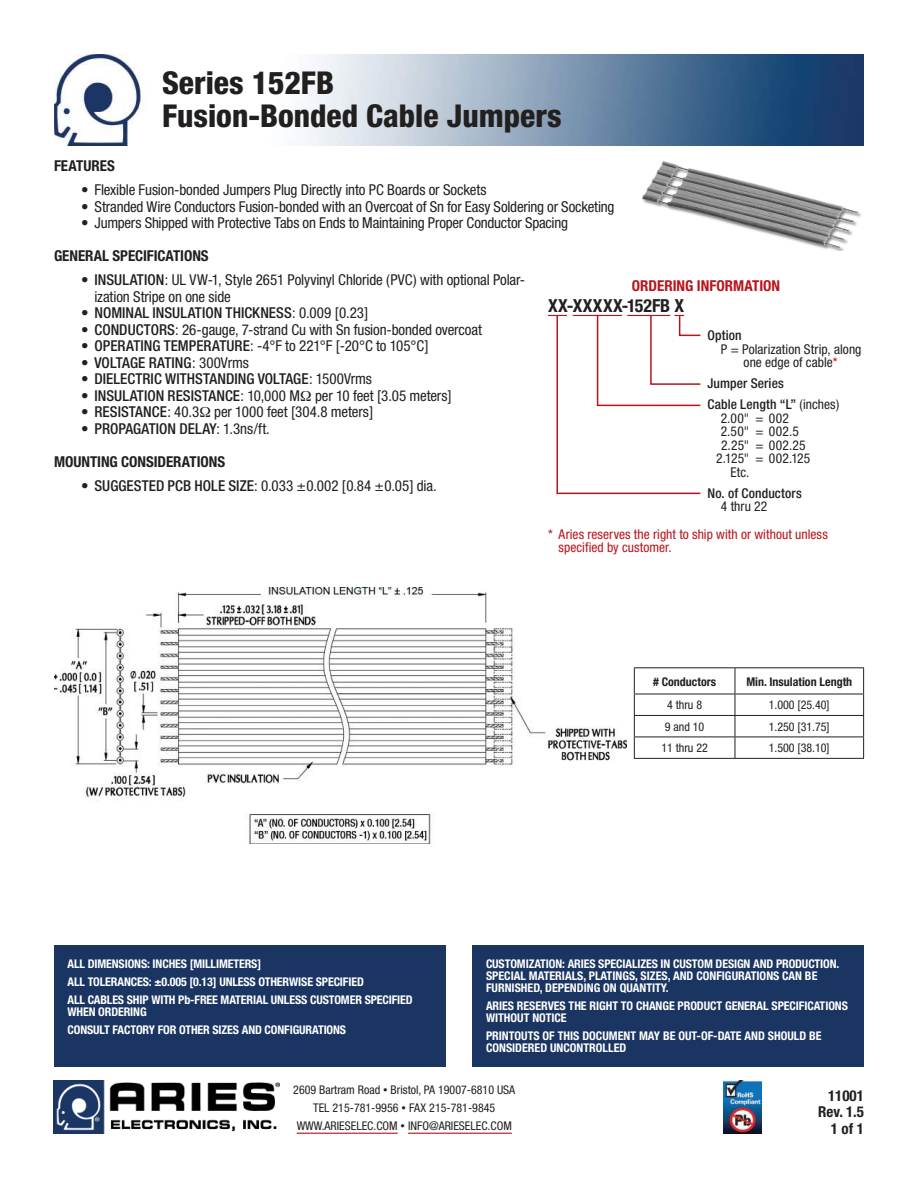
<style>
.page{position:relative;width:918px;height:1188px;background:#fff}
.page>*{position:absolute;margin:0;border:0;box-sizing:border-box;transform-origin:0 0}
.t1{font:800 condensed 31.5px/33px "Helvetica Neue";color:#221f1f}
.t2{font:700 condensed 18px "Helvetica Neue";letter-spacing:.025em;color:#221f1f}
.t3{font:condensed 15px/16.5px "Helvetica Neue";letter-spacing:-.01em;color:#221f1f}
.t4{font:500 condensed 15px "Helvetica Neue";color:#221f1f}
.t5{font:700 condensed 15px/16.5px "Helvetica Neue";color:#221f1f;text-align:right}
.t6{font:700 condensed 15px "Helvetica Neue";color:#ba1319}
.t7{font:condensed 13.5px/13.5px "Helvetica Neue";letter-spacing:.01em;color:#221f1f;text-align:center}
.t8{font:condensed 13.5px/13.5px "Helvetica Neue";letter-spacing:.005em;color:#ba1319}
.t9{font:500 condensed 13.5px/21px "Helvetica Neue";letter-spacing:.01em;color:#221f1f}
.t10{font:700 condensed 12px/12px "Helvetica Neue";letter-spacing:-.01em;color:#fff}
.t11{font:condensed 12px/18px "Helvetica Neue";color:#221f1f;text-align:center}
.t12{font:700 condensed 12px "Helvetica Neue";color:#221f1f}
.s1{font-weight:500}
.s2{font-weight:400}
.s3{color:#ba1319}
.s4{font-size:9px}
</style>
<div class="page">
<img style="left:54px;top:54px;width:810px;height:92px">
<hr style="left:297px;top:1133px;width:101px;height:1px;background:#ba1319">
<hr style="left:408px;top:1133px;width:104px;height:1px;background:#ba1319">
<img style="left:54px;top:1080px;width:225px;height:54px">
<img style="left:724px;top:1080px;width:37px;height:54px">
<div style="left:54px;top:945px;width:392px;height:121px;background:#1b3563"></div>
<div style="left:473px;top:945px;width:391px;height:121px;background:#1b3563"></div>
<hr style="left:634px;top:667px;width:101px;height:1px;background:#221f1f">
<hr style="left:735px;top:667px;width:129px;height:1px;background:#221f1f">
<hr style="left:634px;top:694px;width:101px;height:1px;background:#221f1f">
<hr style="left:735px;top:694px;width:129px;height:1px;background:#221f1f">
<hr style="left:634px;top:715px;width:101px;height:1px;background:#221f1f">
<hr style="left:735px;top:715px;width:129px;height:1px;background:#221f1f">
<hr style="left:634px;top:737px;width:101px;height:1px;background:#221f1f">
<svg style="left:634px;top:668px;width:1px;height:90px"></svg>
<hr style="left:735px;top:737px;width:129px;height:1px;background:#221f1f">
<svg style="left:735px;top:668px;width:1px;height:90px"></svg>
<svg style="left:863px;top:668px;width:1px;height:90px"></svg>
<hr style="left:634px;top:758px;width:101px;height:1px;background:#221f1f">
<hr style="left:735px;top:758px;width:129px;height:1px;background:#221f1f">
<svg style="left:548px;top:314px;width:153px;height:181px"></svg>
<img style="left:642px;top:161px;width:219px;height:89px">
<img style="left:54px;top:588px;width:572px;height:256px">
<h1 class="t1" style="left:162px;top:68px;width:401px">Series 152FB<br>Fusion-Bonded Cable Jumpers</h1>
<p class="t5" style="left:54px;top:159px;width:62px">FEATURES</p>
<p class="t3" style="left:81px;top:181px;width:407px">• Flexible Fusion-bonded Jumpers Plug Directly into PC Boards or Sockets</p>
<p class="t3" style="left:81px;top:198px;width:535px">• Stranded Wire Conductors Fusion-bonded with an Overcoat of Sn for Easy Soldering or Socketing</p>
<p class="t3" style="left:81px;top:214px;width:489px">• Jumpers Shipped with Protective Tabs on Ends to Maintaining Proper Conductor Spacing</p>
<p class="t5" style="left:54px;top:249px;width:156px">GENERAL SPECIFICATIONS</p>
<p class="t3" style="left:94px;top:271px;width:432px;text-indent:-14px">• <span class="s1">INSULATION</span>: UL VW-1, Style 2651 Polyvinyl Chloride (PVC) with optional Polar&shy;ization Stripe on one side</p>
<p class="t4" style="left:81px;top:307px;width:289px"><span class="s2">•</span> NOMINAL INSULATION THICKNESS<span class="s2">: 0.009 [0.23]</span></p>
<p class="t3" style="left:81px;top:321px;width:402px">• <span class="s1">CONDUCTORS</span>: 26-gauge, 7-strand Cu with Sn fusion-bonded overcoat</p>
<p class="t3" style="left:81px;top:337px;width:349px">• <span class="s1">OPERATING TEMPERATURE</span>: -4°F to 221°F [-20°C to 105°C]</p>
<p class="t4" style="left:81px;top:357px;width:169px"><span class="s2">•</span> VOLTAGE RATING<span class="s2">: 300Vrms</span></p>
<p class="t4" style="left:81px;top:373px;width:293px"><span class="s2">•</span> DIELECTRIC WITHSTANDING VOLTAGE<span class="s2">: 1500Vrms</span></p>
<p class="t3" style="left:81px;top:387px;width:372px">• <span class="s1">INSULATION RESISTANCE</span>: 10,000 M per 10 feet [3.05 meters]</p>
<p class="t3" style="left:81px;top:403px;width:294px">• <span class="s1">RESISTANCE</span>: 40.3 per 1000 feet [304.8 meters]</p>
<p class="t4" style="left:81px;top:423px;width:190px"><span class="s2">•</span> PROPAGATION DELAY<span class="s2">: 1.3ns/ft.</span></p>
<p class="t5" style="left:54px;top:454px;width:173px">MOUNTING CONSIDERATIONS</p>
<p class="t3" style="left:81px;top:477px;width:357px">• <span class="s1">SUGGESTED PCB HOLE SIZE</span>: 0.033 ±0.002 [0.84 ±0.05] dia.</p>
<p class="t6" style="left:632px;top:280px;width:150px">ORDERING INFORMATION</p>
<p class="t2" style="left:548px;top:299px;width:138px">XX-XXXXX-152FB X</p>
<p class="t9" style="left:707px;top:326px;width:36px">Option</p>
<p class="t7" style="left:721px;top:342px;width:142px">P = Polarization Strip, along one edge of cable<span class="s3">*</span></p>
<p class="t9" style="left:707px;top:374px;width:134px">Jumper Series<br>Cable Length “L” <span class="s2">(inches)</span></p>
<p class="t7" style="left:721px;top:413px;width:70px">2.00" = 002</p>
<p class="t7" style="left:721px;top:426px;width:80px">2.50" = 002.5</p>
<p class="t7" style="left:721px;top:440px;width:86px">2.25" = 002.25</p>
<p class="t7" style="left:716px;top:453px;width:96px">2.125" = 002.125</p>
<p class="t7" style="left:731px;top:465px;width:20px">Etc.</p>
<p class="t9" style="left:707px;top:484px;width:96px">No. of Conductors</p>
<p class="t7" style="left:721px;top:500px;width:48px">4 thru 22</p>
<p class="t8" style="left:559px;top:527px;width:271px;text-indent:-10px">* Aries reserves the right to ship with or without unless specified by customer.</p>
<p class="t12" style="left:653px;top:677px;width:65px"># Conductors</p>
<p class="t12" style="left:746px;top:677px;width:107px">Min. Insulation Length</p>
<p class="t11" style="left:667px;top:696px;width:37px">4 thru 8</p>
<p class="t11" style="left:769px;top:697px;width:62px">1.000 [25.40]</p>
<p class="t11" style="left:665px;top:718px;width:41px">9 and 10</p>
<p class="t11" style="left:769px;top:719px;width:62px">1.250 [31.75]</p>
<p class="t11" style="left:661px;top:739px;width:48px">11 thru 22</p>
<p class="t11" style="left:769px;top:740px;width:62px">1.500 [38.10]</p>
<p class="t10" style="left:68px;top:955px;width:347px;line-height:18px">ALL DIMENSIONS: INCHES [MILLIMETERS]<br>ALL TOLERANCES: ±0.005 [0.13] UNLESS OTHERWISE SPECIFIED<br>ALL CABLES SHIP WITH Pb-FREE MATERIAL UNLESS CUSTOMER SPECIFIED</p>
<p class="t10" style="left:68px;top:1003px;width:280px;line-height:18px">WHEN ORDERING<br>CONSULT FACTORY FOR OTHER SIZES AND CONFIGURATIONS</p>
<p class="t10" style="left:486px;top:959px;width:355px">CUSTOMIZATION: ARIES SPECIALIZES IN CUSTOM DESIGN AND PRODUCTION.<br>SPECIAL MATERIALS, PLATINGS, SIZES, AND CONFIGURATIONS CAN BE<br>FURNISHED, DEPENDING ON QUANTITY.</p>
<p class="t10" style="left:486px;top:1001px;width:364px">ARIES RESERVES THE RIGHT TO CHANGE PRODUCT GENERAL SPECIFICATIONS<br>WITHOUT NOTICE</p>
<p class="t10" style="left:486px;top:1031px;width:337px">PRINTOUTS OF THIS DOCUMENT MAY BE OUT-OF-DATE AND SHOULD BE<br>CONSIDERED UNCONTROLLED</p>
<p class="t11" style="left:293px;top:1082px;width:223px">2609 Bartram Road <span class="s4">•</span> Bristol, PA 19007-6810 USA<br>TEL 215-781-9956 <span class="s4">•</span> FAX 215-781-9845<br>WWW.ARIESELEC.COM <span class="s4">•</span> INFO@ARIESELEC.COM</p>
<p class="t5" style="left:818px;top:1088px;width:47px">11001<br>Rev. 1.5<br>1 of 1</p>
</div>
